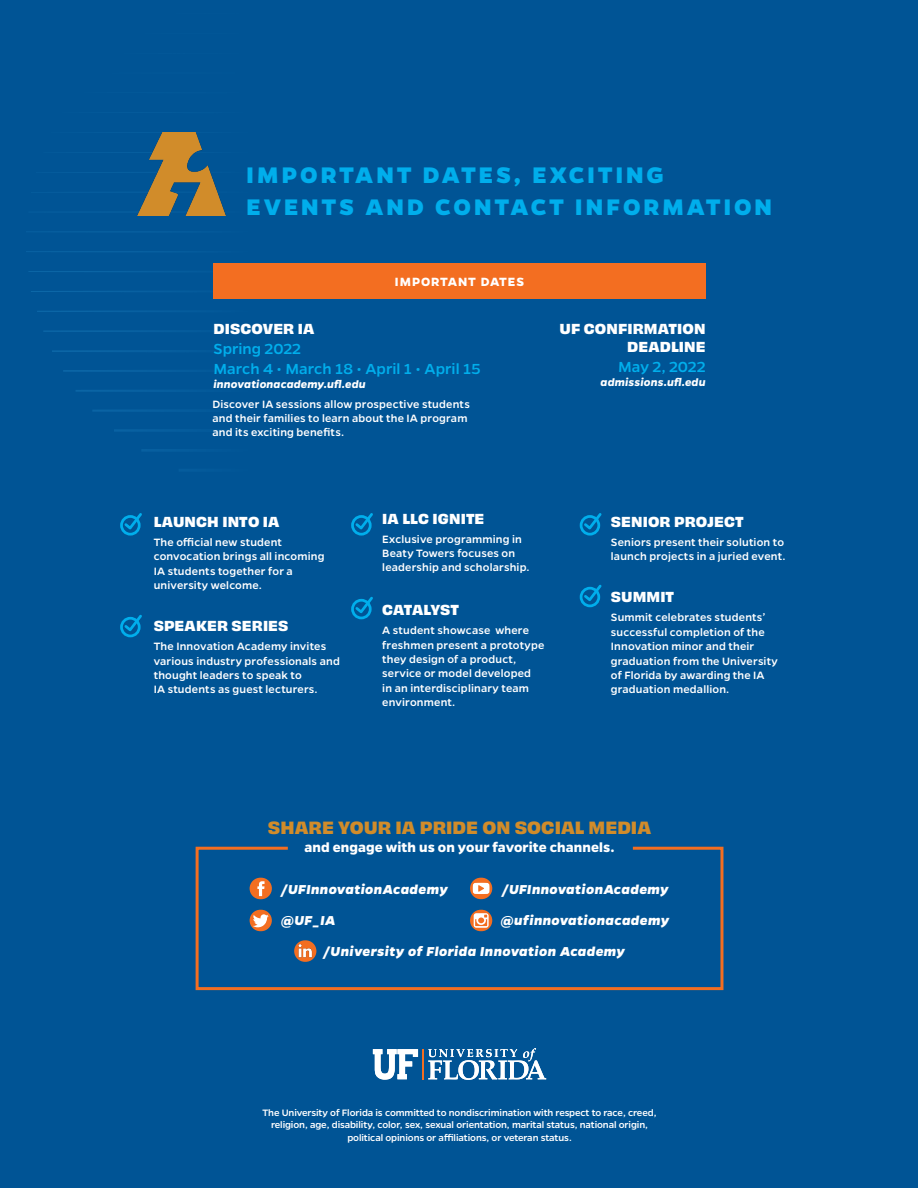
<style>
.page{position:relative;width:918px;height:1188px;background:#005495}
.page>*{position:absolute;margin:0;border:0;box-sizing:border-box;transform-origin:0 0}
.t1{font:800 25.5px/31.5px "Gentona";letter-spacing:.115em;color:#00aeec}
.t2{font:500 16.5px "Gentona";color:#00aeec}
.t3{font:700 16.5px "Obviously";color:#d18c2a}
.t4{font:700 15px "Gentona";letter-spacing:.01em;color:#fff}
.t5{font:italic 800 14.55px "Gentona";letter-spacing:.03em;color:#fff}
.t6{font:700 13.5px/18px "Obviously";letter-spacing:.01em;color:#fff;text-align:right}
.t7{font:700 13.5px "Gentona";letter-spacing:.065em;color:#fff}
.t8{font:500 12px/14.4px "Gentona";letter-spacing:.015em;color:#fff}
.t9{font:italic 700 12px "Gentona";letter-spacing:.015em;color:#fff}
.t10{font:500 10.5px/12.6px "Gentona";letter-spacing:-.01em;color:#fff;text-align:center}
</style>
<div class="page">
<svg style="left:142px;top:449px;width:17px;height:2px"></svg>
<svg style="left:114px;top:430px;width:45px;height:1px"></svg>
<svg style="left:93px;top:410px;width:66px;height:1px"></svg>
<svg style="left:76px;top:390px;width:83px;height:2px"></svg>
<svg style="left:63px;top:370px;width:96px;height:2px"></svg>
<svg style="left:52px;top:350px;width:107px;height:2px"></svg>
<svg style="left:43px;top:331px;width:116px;height:1px"></svg>
<svg style="left:37px;top:311px;width:122px;height:1px"></svg>
<svg style="left:31px;top:289px;width:183px;height:4px"></svg>
<svg style="left:29px;top:270px;width:185px;height:4px"></svg>
<svg style="left:26px;top:251px;width:133px;height:1px"></svg>
<svg style="left:162px;top:132px;width:34px;height:1px"></svg>
<hr style="left:423px;top:1049px;width:1px;height:30px;background:#f36e21">
<svg style="left:428px;top:1048px;width:118px;height:32px"></svg>
<svg style="left:373px;top:1049px;width:45px;height:31px"></svg>
<div style="left:120px;top:515px;width:21px;height:21px;border:3px solid #00aeec;border-radius:50%"></div>
<svg style="left:122px;top:513px;width:20px;height:19px"></svg>
<div style="left:120px;top:617px;width:21px;height:20px;border:3px solid #00aeec;border-radius:50%"></div>
<svg style="left:122px;top:614px;width:20px;height:20px"></svg>
<div style="left:351px;top:515px;width:21px;height:21px;border:3px solid #00aeec;border-radius:50%"></div>
<svg style="left:353px;top:513px;width:20px;height:19px"></svg>
<div style="left:580px;top:515px;width:20px;height:21px;border:3px solid #00aeec;border-radius:50%"></div>
<svg style="left:582px;top:513px;width:20px;height:19px"></svg>
<div style="left:580px;top:587px;width:20px;height:20px;border:3px solid #00aeec;border-radius:50%"></div>
<svg style="left:582px;top:584px;width:20px;height:20px"></svg>
<div style="left:351px;top:599px;width:21px;height:20px;border:3px solid #00aeec;border-radius:50%"></div>
<svg style="left:353px;top:597px;width:20px;height:19px"></svg>
<div style="left:214px;top:263px;width:492px;height:36px;background:#f36e21"></div>
<svg style="left:195px;top:846px;width:529px;height:145px"></svg>
<img style="left:137px;top:133px;width:89px;height:83px">
<p class="t1" style="left:247px;top:159px;width:527px">IMPORTANT DATES, EXCITING<br>EVENTS AND CONTACT INFORMATION</p>
<p class="t7" style="left:395px;top:274px;width:131px">IMPORTANT DATES</p>
<p class="t6" style="left:214px;top:319px;width:102px">DISCOVER IA</p>
<p class="t2" style="left:214px;top:340px;width:89px">Spring 2022</p>
<p class="t2" style="left:214px;top:359px;width:269px">March 4 • March 18 • April 1 • April 15</p>
<p class="t9" style="left:214px;top:378px;width:154px">innovationacademy.ufl.edu</p>
<p class="t8" style="left:212px;top:396px;width:259px">Discover IA sessions allow prospective students and their families to learn about the IA program and its exciting benefits.</p>
<p class="t6" style="left:560px;top:318px;width:148px">UF CONFIRMATION<br>DEADLINE</p>
<p class="t2" style="left:618px;top:357px;width:89px">May 2, 2022</p>
<p class="t9" style="left:601px;top:375px;width:106px">admissions.ufl.edu</p>
<p class="t6" style="left:154px;top:511px;width:127px">LAUNCH INTO IA</p>
<p class="t8" style="left:154px;top:535px;width:172px">The official new student convocation brings all incoming</p>
<p class="t8" style="left:154px;top:564px;width:141px">IA students together for a university welcome.</p>
<p class="t6" style="left:154px;top:615px;width:136px">SPEAKER SERIES</p>
<p class="t8" style="left:154px;top:639px;width:188px">The Innovation Academy invites various industry professionals and thought leaders to speak to</p>
<p class="t8" style="left:154px;top:682px;width:165px">IA students as guest lecturers.</p>
<p class="t6" style="left:382px;top:508px;width:104px">IA LLC IGNITE</p>
<p class="t8" style="left:382px;top:532px;width:149px">Exclusive programming in<br>Beaty Towers focuses on leadership and scholarship.</p>
<p class="t6" style="left:382px;top:599px;width:78px">CATALYST</p>
<p class="t8" style="left:382px;top:623px;width:164px">A student showcase where freshmen present a prototype they design of a product, service or model developed<br>in an interdisciplinary team environment.</p>
<p class="t6" style="left:611px;top:511px;width:134px">SENIOR PROJECT</p>
<p class="t8" style="left:611px;top:535px;width:176px">Seniors present their solution to launch projects in a juried event.</p>
<p class="t6" style="left:611px;top:586px;width:65px">SUMMIT</p>
<p class="t8" style="left:611px;top:610px;width:168px">Summit celebrates students’ successful completion of the<br>Innovation minor and their graduation from the University of Florida by awarding the IA graduation medallion.</p>
<p class="t3" style="left:268px;top:814px;width:385px">SHARE YOUR IA PRIDE ON SOCIAL MEDIA</p>
<p class="t4" style="left:304px;top:839px;width:312px">and engage with us on your favorite channels.</p>
<p class="t5" style="left:281px;top:881px;width:168px">/UFInnovationAcademy</p>
<p class="t5" style="left:281px;top:912px;width:56px">@UF_IA</p>
<p class="t5" style="left:502px;top:881px;width:168px">/UFInnovationAcademy</p>
<p class="t5" style="left:501px;top:912px;width:170px">@ufinnovationacademy</p>
<p class="t5" style="left:324px;top:943px;width:303px">/University of Florida Innovation Academy</p>
<p class="t10" style="left:263px;top:1106px;width:395px">The University of Florida is committed to nondiscrimination with respect to race, creed, religion, age, disability, color, sex, sexual orientation, marital status, national origin, political opinions or affiliations, or veteran status.</p>
</div>
